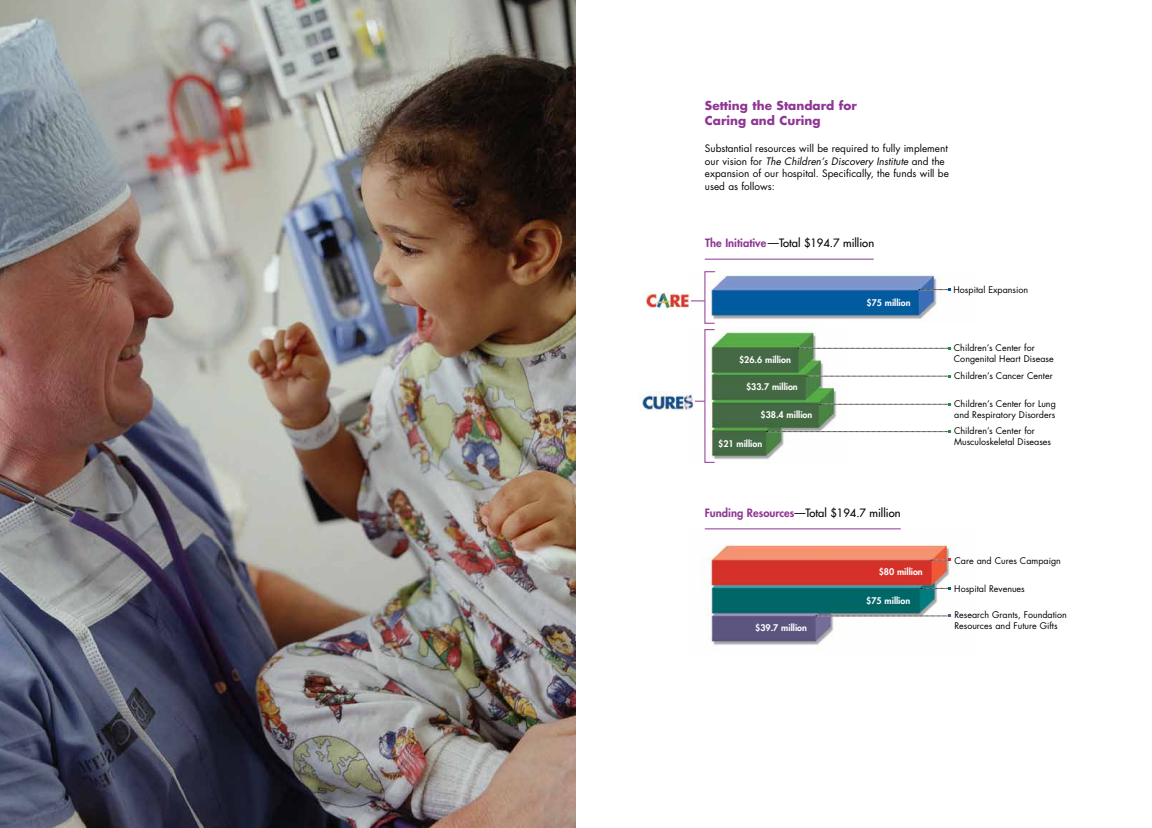
<style>
.page{position:relative;width:1152px;height:828px;background:#fff}
.page>*{position:absolute;margin:0;border:0;box-sizing:border-box;transform-origin:0 0}
.t1{font:700 12px/15px "Futura";color:#8f3694}
.t2{font:11.2px "Futura";color:#000}
.t3{font:10px/12.5px "Futura";color:#000}
.t4{font:8.9px/11.2px "Futura";color:#000}
.t5{font:800 8.9px "Futura";color:#fff}
.s1{font-style:italic}
.s2{font-weight:800;color:#8f3694}
</style>
<div class="page">
<img style="left:0;top:0;width:576px;height:828px">
<img style="left:691px;top:329px;width:149px;height:134px">
<img style="left:716px;top:272px;width:236px;height:47px">
<img style="left:703px;top:545px;width:251px;height:103px">
<svg style="left:691px;top:271px;width:25px;height:53px"></svg>
<hr style="left:705px;top:259px;width:169px;height:1px;background:#8f3694">
<hr style="left:705px;top:529px;width:196px;height:1px;background:#8f3694">
<svg style="left:931px;top:559px;width:20px;height:2px"></svg>
<svg style="left:766px;top:431px;width:185px;height:2px"></svg>
<svg style="left:820px;top:403px;width:131px;height:2px"></svg>
<svg style="left:806px;top:375px;width:145px;height:2px"></svg>
<svg style="left:798px;top:347px;width:153px;height:2px"></svg>
<svg style="left:919px;top:289px;width:32px;height:2px"></svg>
<svg style="left:921px;top:587px;width:30px;height:2px"></svg>
<svg style="left:816px;top:615px;width:135px;height:2px"></svg>
<img style="left:645px;top:292px;width:46px;height:18px">
<img style="left:639px;top:392px;width:56px;height:19px">
<h1 class="t1" style="left:705px;top:97px;width:154px">Setting the Standard for<br>Caring and Curing</h1>
<p class="t3" style="left:705px;top:142px;width:245px">Substantial resources will be required to fully implement our vision for <span class="s1">The Children’s Discovery Institute</span> and the expansion of our hospital. Specifically, the funds will be used as follows:</p>
<p class="t2" style="left:705px;top:236px;width:170px"><span class="s2">The Initiative</span>—Total $194.7 million</p>
<p class="t5" style="left:739px;top:353px;width:53px">$26.6 million</p>
<p class="t5" style="left:746px;top:381px;width:53px">$33.7 million</p>
<p class="t5" style="left:867px;top:297px;width:46px">$75 million</p>
<p class="t4" style="left:954px;top:284px;width:76px">Hospital Expansion</p>
<p class="t4" style="left:954px;top:342px;width:101px">Children’s Center for<br>Congenital Heart Disease</p>
<p class="t4" style="left:954px;top:370px;width:100px">Children’s Cancer Center</p>
<p class="t5" style="left:761px;top:409px;width:53px">$38.4 million</p>
<p class="t4" style="left:954px;top:398px;width:103px">Children’s Center for Lung and Respiratory Disorders</p>
<p class="t5" style="left:718px;top:437px;width:46px">$21 million</p>
<p class="t2" style="left:705px;top:505px;width:197px"><span class="s2">Funding Resources</span>—Total $194.7 million</p>
<p class="t5" style="left:879px;top:566px;width:46px">$80 million</p>
<p class="t5" style="left:755px;top:622px;width:53px">$39.7 million</p>
<p class="t5" style="left:866px;top:595px;width:46px">$75 million</p>
<p class="t4" style="left:954px;top:425px;width:98px">Children’s Center for<br>Musculoskeletal Diseases</p>
<p class="t4" style="left:955px;top:555px;width:108px">Care and Cures Campaign</p>
<p class="t4" style="left:954px;top:583px;width:72px">Hospital Revenues</p>
<p class="t4" style="left:954px;top:609px;width:114px">Research Grants, Foundation<br>Resources and Future Gifts</p>
</div>
